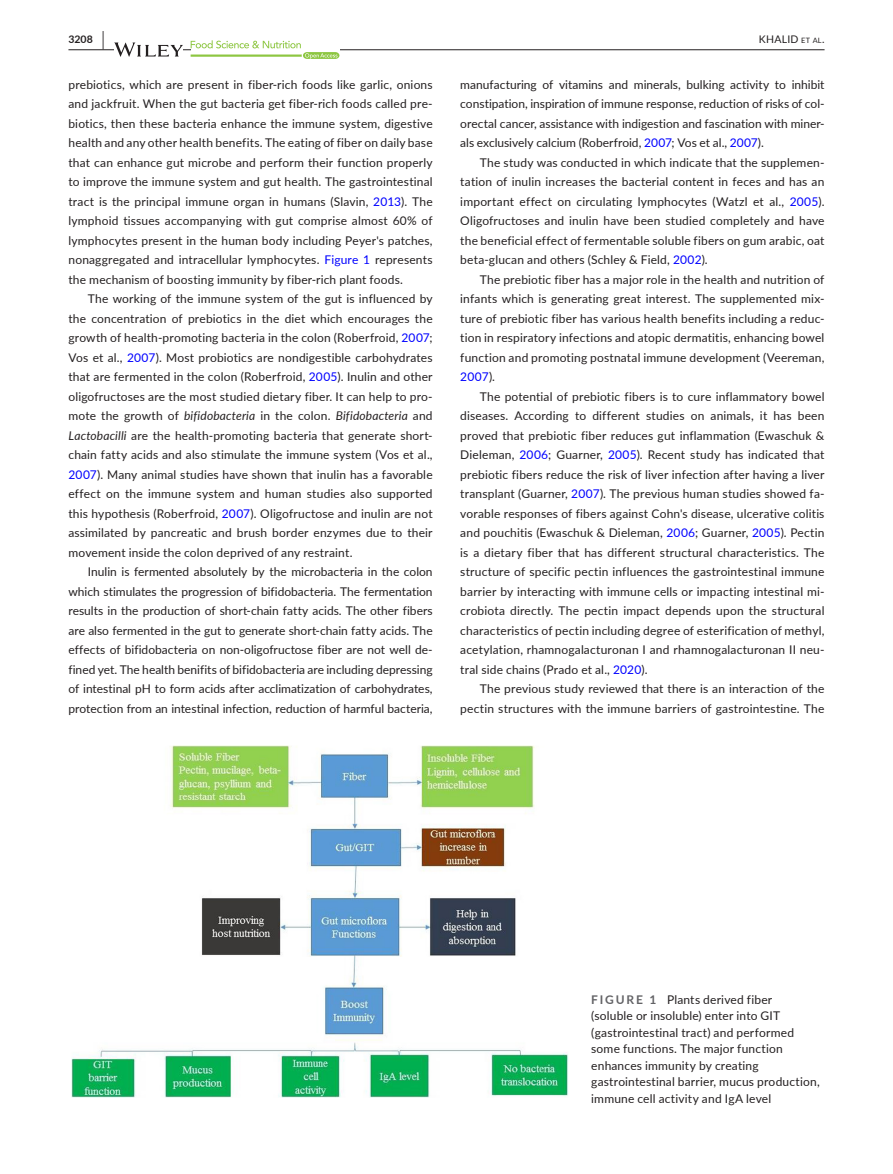
<style>
.page{position:relative;width:893px;height:1174px;background:#fff}
.page>*{position:absolute;margin:0;border:0;box-sizing:border-box;transform-origin:0 0}
.t1{font:12px/19.5px "Lato";letter-spacing:.015em;color:#231f20;text-align:justify}
.t2{font:10.5px "Lato";letter-spacing:.025em;color:#231f20}
.t3{font:700 10.5px "Lato";color:#231f20}
.s1{font-size:19.5px}
.s2{font-size:7.35px}
.s3{color:#00f}
.s4{font-style:italic}
.s5{font-weight:700;color:#636366}
</style>
<div class="page">
<hr style="left:68px;top:49px;width:756px;height:1px;background:#231f20">
<svg style="left:114px;top:42px;width:69px;height:15px"></svg>
<svg style="left:191px;top:40px;width:148px;height:19px"></svg>
<img style="left:71px;top:745px;width:498px;height:353px">
<p class="t3" style="left:68px;top:31px;width:37px">3208 <span class="s1">|</span></p>
<p class="t2" style="left:759px;top:31px;width:67px">KHALID <span class="s2">et al</span>.</p>
<p class="t1" style="left:68px;top:74px;width:366px">prebiotics, which are present in fiber-rich foods like garlic, onions and jackfruit. When the gut bacteria get fiber-rich foods called pre&shy;biotics, then these bacteria enhance the immune system, digestive health and any other health benefits. The eating of fiber on daily base that can enhance gut microbe and perform their function properly to improve the immune system and gut health. The gastrointestinal tract is the principal immune organ in humans (Slavin, <span class="s3">2013</span>). The lymphoid tissues accompanying with gut comprise almost 60% of lymphocytes present in the human body including Peyer's patches, nonaggregated and intracellular lymphocytes. <span class="s3">Figure 1</span> represents the mechanism of boosting immunity by fiber-rich plant foods.</p>
<p class="t1" style="left:68px;top:288px;width:366px;text-indent:20px">The working of the immune system of the gut is influenced by the concentration of prebiotics in the diet which encourages the growth of health-promoting bacteria in the colon (Roberfroid, <span class="s3">2007</span>; Vos et al., <span class="s3">2007</span>). Most probiotics are nondigestible carbohydrates that are fermented in the colon (Roberfroid, <span class="s3">2005</span>). Inulin and other oligofructoses are the most studied dietary fiber. It can help to pro&shy;mote the growth of <span class="s4">bifidobacteria</span> in the colon. <span class="s4">Bifidobacteria</span> and <span class="s4">Lactobacilli</span> are the health-promoting bacteria that generate short&shy;chain fatty acids and also stimulate the immune system (Vos et al., <span class="s3">2007</span>). Many animal studies have shown that inulin has a favorable effect on the immune system and human studies also supported this hypothesis (Roberfroid, <span class="s3">2007</span>). Oligofructose and inulin are not assimilated by pancreatic and brush border enzymes due to their movement inside the colon deprived of any restraint.</p>
<p class="t1" style="left:68px;top:561px;width:366px;text-indent:20px">Inulin is fermented absolutely by the microbacteria in the colon which stimulates the progression of bifidobacteria. The fermentation results in the production of short-chain fatty acids. The other fibers are also fermented in the gut to generate short-chain fatty acids. The effects of bifidobacteria on non-oligofructose fiber are not well de&shy;fined yet. The health benifits of bifidobacteria are including depressing of intestinal pH to form acids after acclimatization of carbohydrates, protection from an intestinal infection, reduction of harmful bacteria,</p>
<p class="t1" style="left:460px;top:74px;width:366px">manufacturing of vitamins and minerals, bulking activity to inhibit constipation, inspiration of immune response, reduction of risks of col&shy;orectal cancer, assistance with indigestion and fascination with miner&shy;als exclusively calcium (Roberfroid, <span class="s3">2007</span>; Vos et al., <span class="s3">2007</span>).</p>
<p class="t1" style="left:460px;top:152px;width:366px;text-indent:20px">The study was conducted in which indicate that the supplemen&shy;tation of inulin increases the bacterial content in feces and has an important effect on circulating lymphocytes (Watzl et al., <span class="s3">2005</span>).<br>Oligofructoses and inulin have been studied completely and have the beneficial effect of fermentable soluble fibers on gum arabic, oat beta-glucan and others (Schley &amp; Field, <span class="s3">2002</span>).</p>
<p class="t1" style="left:460px;top:269px;width:366px;text-indent:20px">The prebiotic fiber has a major role in the health and nutrition of infants which is generating great interest. The supplemented mix&shy;ture of prebiotic fiber has various health benefits including a reduc&shy;tion in respiratory infections and atopic dermatitis, enhancing bowel function and promoting postnatal immune development (Veereman, <span class="s3">2007</span>).</p>
<p class="t1" style="left:460px;top:386px;width:366px;text-indent:20px">The potential of prebiotic fibers is to cure inflammatory bowel diseases. According to different studies on animals, it has been proved that prebiotic fiber reduces gut inflammation (Ewaschuk &amp; Dieleman, <span class="s3">2006</span>; Guarner, <span class="s3">2005</span>). Recent study has indicated that prebiotic fibers reduce the risk of liver infection after having a liver transplant (Guarner, <span class="s3">2007</span>). The previous human studies showed fa&shy;vorable responses of fibers against Cohn's disease, ulcerative colitis and pouchitis (Ewaschuk &amp; Dieleman, <span class="s3">2006</span>; Guarner, <span class="s3">2005</span>). Pectin is a dietary fiber that has different structural characteristics. The structure of specific pectin influences the gastrointestinal immune barrier by interacting with immune cells or impacting intestinal mi&shy;crobiota directly. The pectin impact depends upon the structural characteristics of pectin including degree of esterification of methyl, acetylation, rhamnogalacturonan I and rhamnogalacturonan II neu&shy;tral side chains (Prado et al., <span class="s3">2020</span>).</p>
<p class="t1" style="left:460px;top:678px;width:366px;text-align:right">The previous study reviewed that there is an interaction of the pectin structures with the immune barriers of gastrointestine. The</p>
<p class="t1" style="left:591px;top:990px;width:230px;line-height:16.5px;text-align:left"><span class="s5">FIGURE 1</span> Plants derived fiber<br>(soluble or insoluble) enter into GIT (gastrointestinal tract) and performed some functions. The major function enhances immunity by creating gastrointestinal barrier, mucus production, immune cell activity and IgA level</p>
</div>
